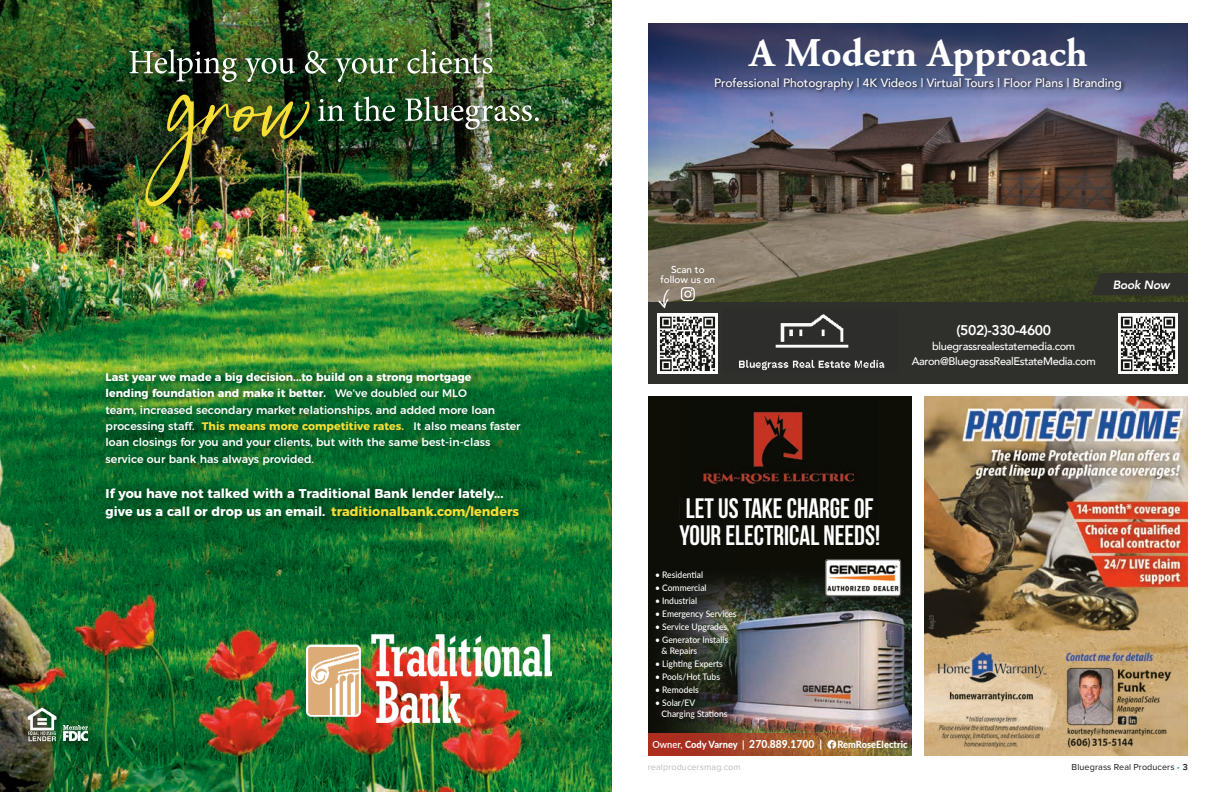
<style>
.page{position:relative;width:1224px;height:792px;background:#fff}
.page>*{position:absolute;margin:0;border:0;box-sizing:border-box;transform-origin:0 0}
.t1{font:700 40px "Garamond Black S Si";color:#fff}
.t2{font:700 28px/27px "Bebas Neue";color:#fff;scale:.95 1}
.t3{font:800 14px "Avenir";letter-spacing:-.03em;color:#fff}
.t4{font:700 12.8px/18.3px "Montserrat";color:#fff}
.t5{font:500 12px "Avenir";color:#fff}
.t6{font:italic 800 12px "Avenir";letter-spacing:-.025em;color:#fff}
.t7{font:500 11px/16.4px "Montserrat";color:#fff}
.t8{font:500 11px/15px "Avenir";letter-spacing:-.03em;color:#fff;text-align:center}
.t9{font:800 10.9px "Lato";letter-spacing:.005em;color:#fff;scale:.94 1}
.t10{font:500 10px/10px "Avenir";color:#fff;text-align:center}
.t11{font:800 9.9px "Lato";letter-spacing:.005em;color:#fff;scale:.94 1}
.t12{font:500 9px/11px "Lato";color:#fff;scale:.95 1}
.t13{font:9px "Proxima Nova";letter-spacing:.01em;color:#171713}
.t14{font:9px "Proxima Nova";letter-spacing:.01em;color:#bbbcbc}
.s1{font-weight:700}
.s2{font-weight:700;color:#f6de34}
.s3{color:#f6de34}
.s4{font-weight:600;font-size:9.9px}
.s5{font-size:9.9px}
.s6{color:#26a7d9}
.s7{font-weight:600}
</style>
<div class="page">
<div style="left:648px;top:396px;width:264px;height:360px;background:#0e0e07"></div>
<img style="left:745px;top:618px;width:167px;height:115px">
<img style="left:702px;top:411px;width:152px;height:75px">
<img style="left:661px;top:618px;width:84px;height:115px">
<img style="left:648px;top:733px;width:264px;height:23px">
<svg style="left:827px;top:740px;width:9px;height:9px"></svg>
<svg style="left:664px;top:574px;width:248px;height:44px"></svg>
<img style="left:824px;top:559px;width:77px;height:38px">
<img style="left:648px;top:98px;width:540px;height:205px">
<div style="left:1091px;top:273px;width:97px;height:22px;background:#2f2f2c"></div>
<svg style="left:648px;top:24px;width:540px;height:74px"></svg>
<img style="left:691px;top:72px;width:457px;height:40px">
<div style="left:648px;top:303px;width:540px;height:81px;background:#2f2f2c"></div>
<img style="left:1118px;top:314px;width:60px;height:60px">
<img style="left:739px;top:314px;width:146px;height:56px">
<img style="left:658px;top:314px;width:60px;height:60px">
<svg style="left:681px;top:287px;width:14px;height:14px"></svg>
<svg style="left:658px;top:289px;width:12px;height:19px"></svg>
<img style="left:924px;top:396px;width:264px;height:360px">
<img style="left:0;top:0;width:612px;height:792px">
<svg style="left:103px;top:369px;width:425px;height:156px"></svg>
<img style="left:126px;top:46px;width:419px;height:167px">
<img style="left:318px;top:96px;width:221px;height:34px">
<img style="left:130px;top:49px;width:363px;height:33px">
<img style="left:145px;top:93px;width:165px;height:114px">
<img style="left:307px;top:634px;width:245px;height:88px">
<svg style="left:24px;top:704px;width:72px;height:44px"></svg>
<img style="left:28px;top:707px;width:28px;height:34px">
<img style="left:64px;top:726px;width:24px;height:14px">
<p class="t7" style="left:106px;top:368px;width:417px"><span class="s1">Last year we made a big decision...to build on a strong mortgage<br>lending foundation and make it better.</span> We’ve doubled our MLO<br>team, increased secondary market relationships, and added more loan processing staff. <span class="s2">This means more competitive rates.</span> It also means faster loan closings for you and your clients, but with the same best-in-class service our bank has always provided.</p>
<p class="t4" style="left:106px;top:483px;width:415px">If you have not talked with a Traditional Bank lender lately... give us a call or drop us an email. <span class="s3">traditionalbank.com/lenders</span></p>
<h1 class="t1" style="left:750px;top:31px;width:339px">A Modern Approach</h1>
<p class="t5" style="left:714px;top:72px;width:409px">Professional Photography | 4K Videos | Virtual Tours | Floor Plans | Branding</p>
<p class="t10" style="left:661px;top:264px;width:56px">Scan to follow us on</p>
<p class="t3" style="left:957px;top:317px;width:96px">(502)-330-4600</p>
<p class="t8" style="left:912px;top:338px;width:186px">bluegrassrealestatemedia.com<br>Aaron@BluegrassRealEstateMedia.com</p>
<p class="t6" style="left:1113px;top:277px;width:58px">Book Now</p>
<h2 class="t2" style="left:679px;top:494px;width:213px">LET US TAKE CHARGE OF<br>YOUR ELECTRICAL NEEDS!</h2>
<p class="t12" style="left:655px;top:568px;width:52px">• Residential</p>
<p class="t12" style="left:655px;top:581px;width:56px">• Commercial</p>
<p class="t12" style="left:655px;top:594px;width:46px">• Industrial</p>
<p class="t12" style="left:655px;top:607px;width:87px">• Emergency Services</p>
<p class="t12" style="left:655px;top:620px;width:78px">• Service Upgrades</p>
<p class="t12" style="left:662px;top:633px;width:72px;text-indent:-6px">• Generator Installs &amp; Repairs</p>
<p class="t12" style="left:655px;top:657px;width:73px">• Lighting Experts</p>
<p class="t12" style="left:655px;top:670px;width:70px">• Pools/Hot Tubs</p>
<p class="t12" style="left:655px;top:683px;width:47px">• Remodels</p>
<p class="t12" style="left:662px;top:696px;width:71px;text-indent:-6px">• Solar/EV<br>Charging Stations</p>
<p class="t9" style="left:652px;top:736px;width:182px"><span class="s4">Owner,</span> <span class="s5">Cody Varney |</span> 270.889.1700 |</p>
<p class="t11" style="left:837px;top:738px;width:76px">RemRoseElectric</p>
<p class="t14" style="left:648px;top:762px;width:94px">realproducersmag.com</p>
<p class="t13" style="left:1072px;top:762px;width:118px">Bluegrass Real Producers <span class="s6">•</span> <span class="s7">3</span></p>
</div>
